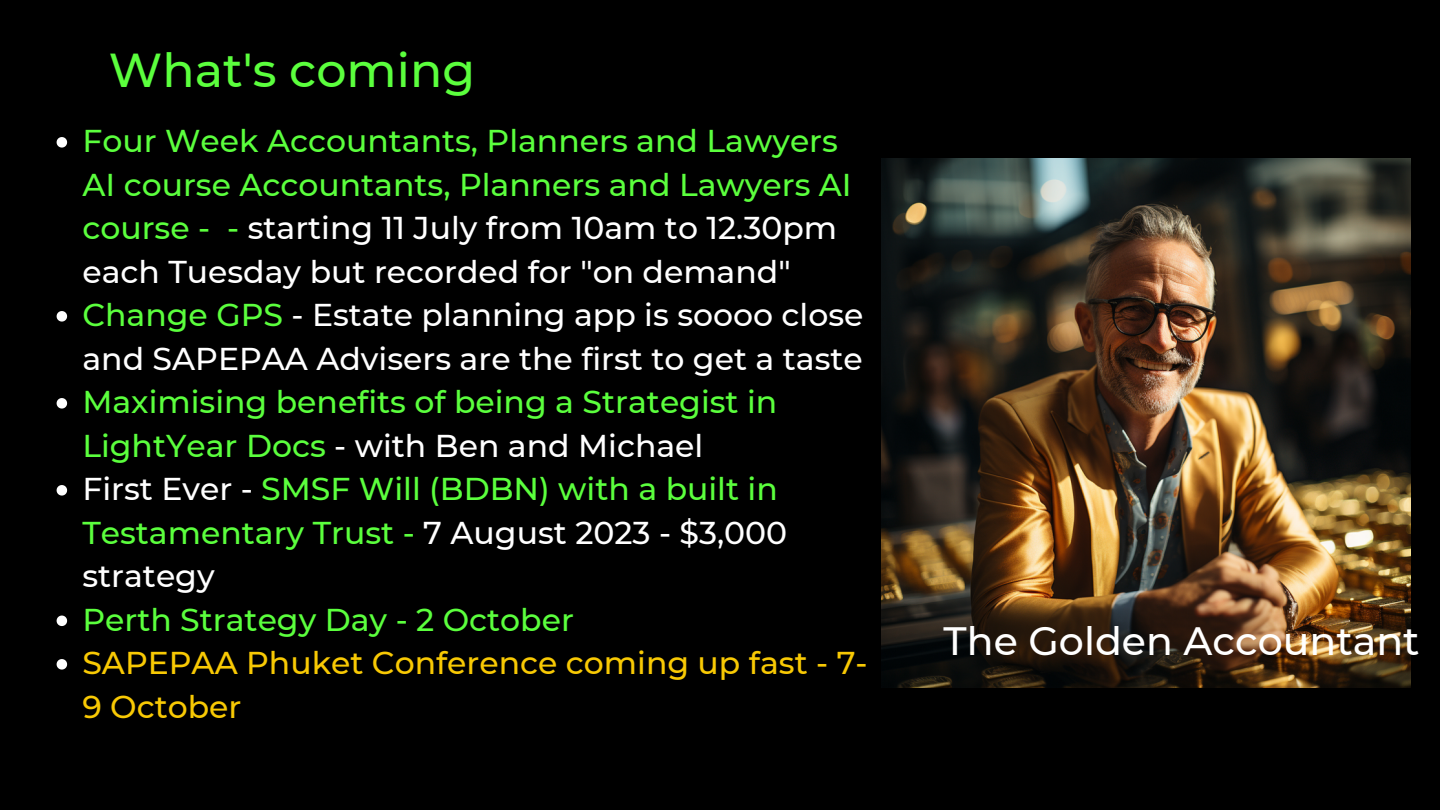
<style>
.page{position:relative;width:1440px;height:810px;background:#000}
.page>*{position:absolute;margin:0;border:0;box-sizing:border-box;transform-origin:0 0}
.t1{font:500 47.5px "Montserrat";color:#5bff3d}
.t2{font:500 39.5px "Montserrat";color:#fff}
.t3{font:500 31.5px/43.5px "Montserrat";color:#5bff3d}
.t4{font:500 31.5px/43.5px "Montserrat";color:#fff}
.t5{font:500 31.5px/43.5px "Montserrat";color:#f8c904}
.s1{color:#fff}
.s2{color:#5bff3d}
</style>
<div class="page">
<svg style="left:57px;top:137px;width:10px;height:11px"></svg>
<svg style="left:57px;top:311px;width:10px;height:11px"></svg>
<svg style="left:57px;top:398px;width:10px;height:11px"></svg>
<svg style="left:57px;top:485px;width:10px;height:11px"></svg>
<svg style="left:57px;top:616px;width:10px;height:10px"></svg>
<svg style="left:57px;top:659px;width:10px;height:11px"></svg>
<img style="left:882px;top:159px;width:529px;height:529px">
<p class="t1" style="left:109px;top:41px;width:368px">What's coming</p>
<p class="t3" style="left:82px;top:119px;width:771px">Four Week Accountants, Planners and Lawyers AI course Accountants, Planners and Lawyers AI course - - <span class="s1">starting 11 July from 10am to 12.30pm each Tuesday but recorded for "on demand"</span></p>
<p class="t4" style="left:82px;top:293px;width:783px"><span class="s2">Change GPS</span> - Estate planning app is soooo close and SAPEPAA Advisers are the first to get a taste</p>
<p class="t3" style="left:82px;top:380px;width:696px">Maximising benefits of being a Strategist in<br>LightYear Docs <span class="s1">- with Ben and Michael</span></p>
<p class="t3" style="left:82px;top:467px;width:706px"><span class="s1">First Ever -</span> SMSF Will (BDBN) with a built in<br>Testamentary Trust - <span class="s1">7 August 2023 - $3,000 strategy</span></p>
<p class="t3" style="left:82px;top:598px;width:493px">Perth Strategy Day - 2 October</p>
<p class="t5" style="left:82px;top:641px;width:787px">SAPEPAA Phuket Conference coming up fast - 7-<br>9 October</p>
<p class="t2" style="left:944px;top:616px;width:477px">The Golden Accountant</p>
</div>
